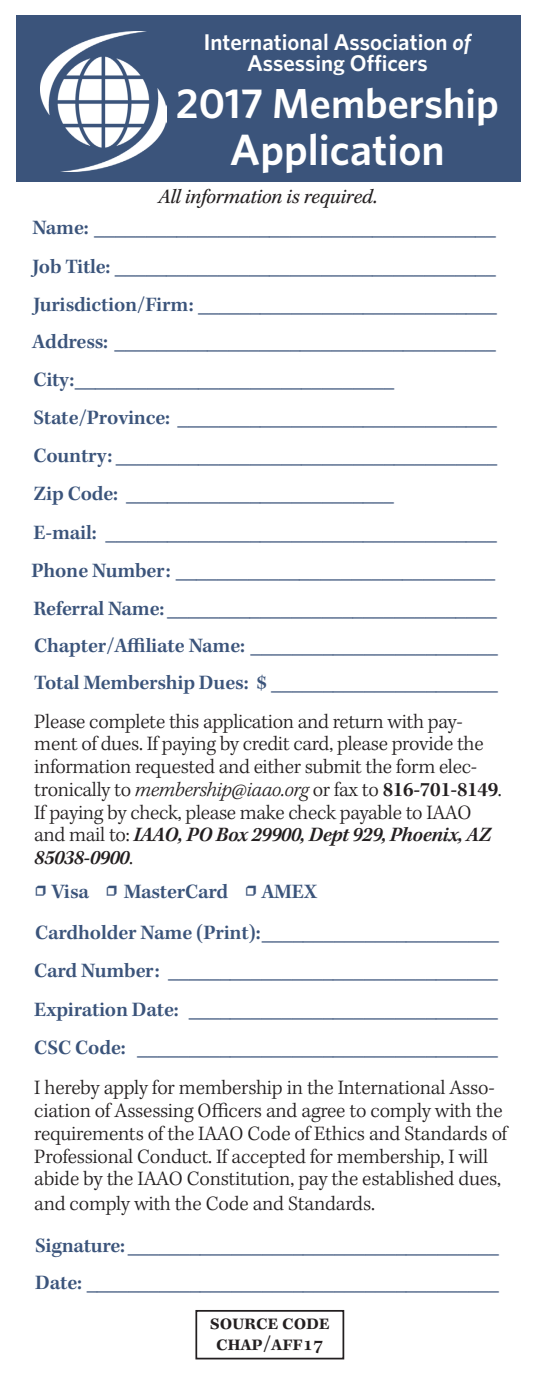
<style>
.page{position:relative;width:536px;height:1386px;background:#fff}
.page>*{position:absolute;margin:0;border:0;box-sizing:border-box;transform-origin:0 0}
.t1{font:600 43.75px "Whitney";color:#fff}
.t2{font:600 42px "Whitney";color:#fff}
.t3{font:600 22.75px/21px "Whitney";color:#fff;text-align:center}
.t4{font:600 21px/38.1px "Kepler Std";letter-spacing:-.01em;color:#3b547b}
.t5{font:300 21px/22.8px "Kepler Std";letter-spacing:-.015em;color:#231f20}
.t6{font:italic 21px "Kepler Std";letter-spacing:-.01em;color:#231f20}
.t7{font:600 21px/21px "Kepler Std";letter-spacing:-.01em;color:#231f20}
.s1{font-style:italic}
.s2{font-weight:600}
.s3{font-weight:600;font-style:italic}
.s4{font-weight:400;font-size:28px}
</style>
<div class="page">
<div style="left:16px;top:15px;width:504px;height:166px;background:#3b547b"></div>
<img style="left:41px;top:32px;width:125px;height:139px">
<div style="left:195px;top:1310px;width:149px;height:49px;border:2px solid #231f20"></div>
<p class="t3" style="left:204px;top:31px;width:268px">International Association <span class="s1">of<br></span>Assessing Officers</p>
<h2 class="t2" style="left:176px;top:75px;width:324px">2017 Membership</h2>
<h1 class="t1" style="left:230px;top:121px;width:216px">Application</h1>
<p class="t6" style="left:158px;top:185px;width:221px">All information is required.</p>
<p class="t4" style="left:32px;top:210px;width:466px">Name: _______________________________________ Job Title: _____________________________________ Jurisdiction/Firm: _____________________________ Address: _____________________________________ City:_______________________________ State/Province: _______________________________ Country: _____________________________________ Zip Code: __________________________<br>E-mail: ______________________________________</p>
<p class="t4" style="left:31px;top:552px;width:465px">Phone Number: _______________________________</p>
<p class="t4" style="left:33px;top:590px;width:465px">Referral Name: ________________________________</p>
<p class="t4" style="left:34px;top:628px;width:465px;line-height:36.8px">Chapter/Affiliate Name: ________________________<br>Total Membership Dues: $ ______________________</p>
<p class="t5" style="left:34px;top:711px;width:469px">Please complete this application and return with pay&shy;ment of dues. If paying by credit card, please provide the information requested and either submit the form elec&shy;tronically to <span class="s1">membership@iaao.org</span> or fax to <span class="s2">816-701-8149</span>.<br>If paying by check, please make check payable to IAAO and mail to: <span class="s3">IAAO, PO Box 29900, Dept 929, Phoenix, AZ 85038-0900</span>.</p>
<p class="t4" style="left:34px;top:873px;width:284px"><span class="s4">•</span> Visa <span class="s4">•</span> MasterCard <span class="s4">•</span> AMEX</p>
<p class="t4" style="left:35px;top:915px;width:465px">Cardholder Name (Print):_______________________</p>
<p class="t4" style="left:34px;top:952px;width:465px;text-align:justify">Card Number: ________________________________ Expiration Date: ______________________________ CSC Code: ___________________________________</p>
<p class="t5" style="left:34px;top:1077px;width:474px">I hereby apply for membership in the International Asso&shy;ciation of Assessing Officers and agree to comply with the requirements of the IAAO Code of Ethics and Standards of Professional Conduct. If accepted for membership, I will abide by the IAAO Constitution, pay the established dues, and comply with the Code and Standards.</p>
<p class="t4" style="left:35px;top:1227px;width:465px">Signature: ____________________________________<br>Date: ________________________________________</p>
<p class="t7" style="left:210px;top:1313px;width:121px">Source Code<br>Chap/Aff17</p>
</div>
